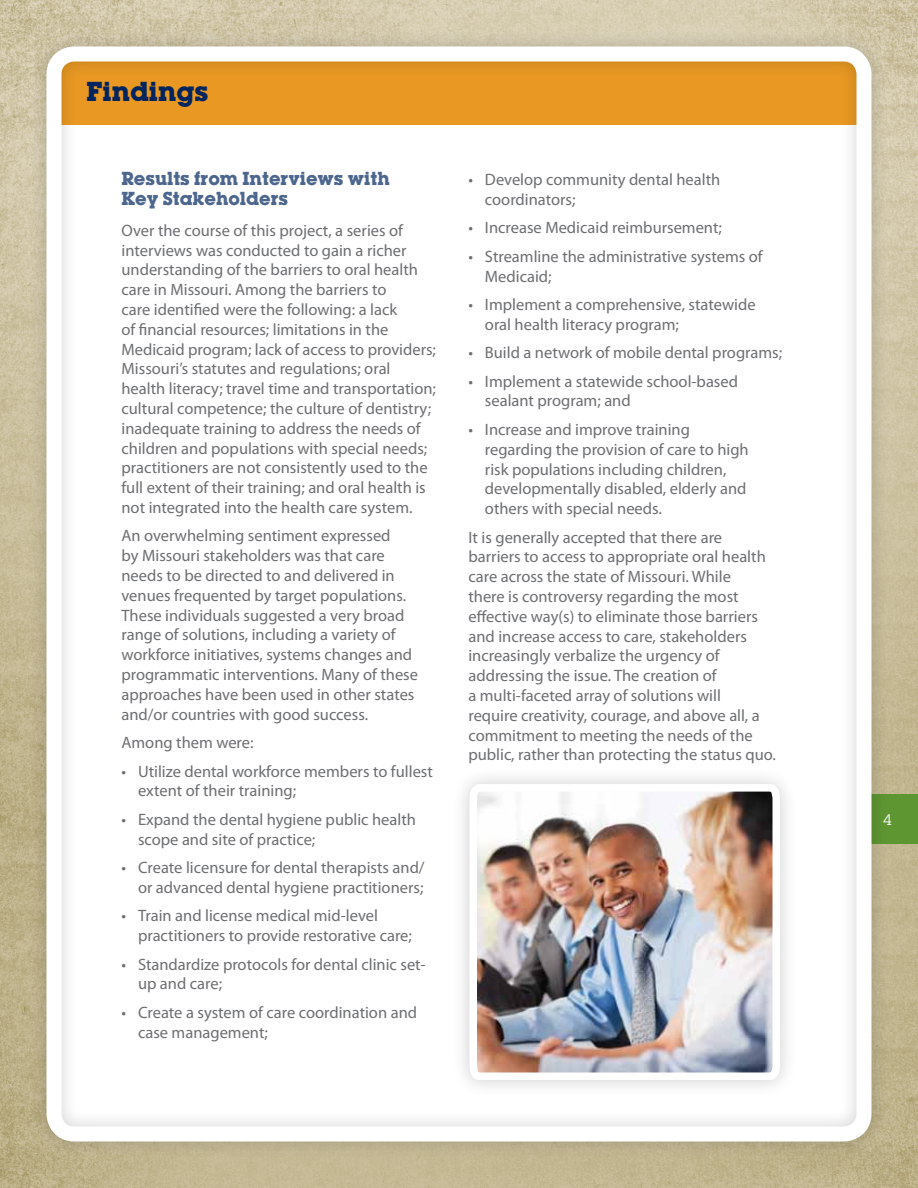
<style>
.page{position:relative;width:918px;height:1188px;background:#fff}
.page>*{position:absolute;margin:0;border:0;box-sizing:border-box;transform-origin:0 0}
.t1{font:700 24px "Lubalin";color:#00245d}
.t2{font:16.5px/19.8px "Myriad Pro";color:#6d6e71}
.t3{font:700 16.5px/19.8px "Lubalin";color:#4d668e}
.t4{font:15px "Lubalin Graph";color:#fff}
</style>
<div class="page">
<img style="left:0;top:0;width:918px;height:1188px">
<div style="left:863px;top:794px;width:55px;height:50px;background:#5e9732"></div>
<div style="left:28px;top:28px;width:862px;height:1132px;background:#000;opacity:.2"></div>
<div style="left:46px;top:46px;width:825px;height:1096px;border:15px solid #fff;border-radius:20px"></div>
<div style="left:451px;top:766px;width:347px;height:332px;background:#fbfbfb"></div>
<img style="left:466px;top:780px;width:318px;height:304px">
<h1 class="t1" style="left:86px;top:74px;width:124px">Findings</h1>
<p class="t3" style="left:122px;top:169px;width:270px">Results from Interviews with<br>Key Stakeholders</p>
<p class="t2" style="left:122px;top:220px;width:316px">Over the course of this project, a series of interviews was conducted to gain a richer understanding of the barriers to oral health care in Missouri. Among the barriers to<br>care identified were the following: a lack<br>of financial resources; limitations in the Medicaid program; lack of access to providers; Missouri’s statutes and regulations; oral health literacy; travel time and transportation; cultural competence; the culture of dentistry; inadequate training to address the needs of children and populations with special needs; practitioners are not consistently used to the full extent of their training; and oral health is not integrated into the health care system.</p>
<p class="t2" style="left:122px;top:526px;width:298px">An overwhelming sentiment expressed<br>by Missouri stakeholders was that care needs to be directed to and delivered in venues frequented by target populations.<br>These individuals suggested a very broad range of solutions, including a variety of workforce initiatives, systems changes and programmatic interventions. Many of these approaches have been used in other states and/or countries with good success.</p>
<p class="t2" style="left:122px;top:732px;width:134px">Among them were:</p>
<p class="t2" style="left:138px;top:761px;width:296px;text-indent:-16px">• Utilize dental workforce members to fullest extent of their training;</p>
<p class="t2" style="left:138px;top:809px;width:280px;text-indent:-16px">• Expand the dental hygiene public health scope and site of practice;</p>
<p class="t2" style="left:122px;top:857px;width:305px;text-align:right">• Create licensure for dental therapists and/ or advanced dental hygiene practitioners;</p>
<p class="t2" style="left:138px;top:906px;width:275px;text-indent:-16px">• Train and license medical mid-level practitioners to provide restorative care;</p>
<p class="t2" style="left:138px;top:954px;width:289px;text-indent:-16px">• Standardize protocols for dental clinic set&shy;up and care;</p>
<p class="t2" style="left:138px;top:1002px;width:281px;text-indent:-16px">• Create a system of care coordination and case management;</p>
<p class="t2" style="left:485px;top:169px;width:237px;text-indent:-16px">• Develop community dental health coordinators;</p>
<p class="t2" style="left:468px;top:218px;width:255px">• Increase Medicaid reimbursement;</p>
<p class="t2" style="left:485px;top:246px;width:279px;text-indent:-16px">• Streamline the administrative systems of<br>Medicaid;</p>
<p class="t2" style="left:485px;top:294px;width:272px;text-indent:-16px">• Implement a comprehensive, statewide oral health literacy program;</p>
<p class="t2" style="left:468px;top:343px;width:315px">• Build a network of mobile dental programs;</p>
<p class="t2" style="left:485px;top:371px;width:255px;text-indent:-16px">• Implement a statewide school-based sealant program; and</p>
<p class="t2" style="left:485px;top:419px;width:265px;text-indent:-16px">• Increase and improve training regarding the provision of care to high risk populations including children, developmentally disabled, elderly and others with special needs.</p>
<p class="t2" style="left:468px;top:527px;width:309px">It is generally accepted that there are barriers to access to appropriate oral health care across the state of Missouri. While<br>there is controversy regarding the most effective way(s) to eliminate those barriers and increase access to care, stakeholders increasingly verbalize the urgency of addressing the issue. The creation of<br>a multi-faceted array of solutions will<br>require creativity, courage, and above all, a commitment to meeting the needs of the public, rather than protecting the status quo.</p>
<p class="t4" style="left:883px;top:810px;width:10px">4</p>
</div>
